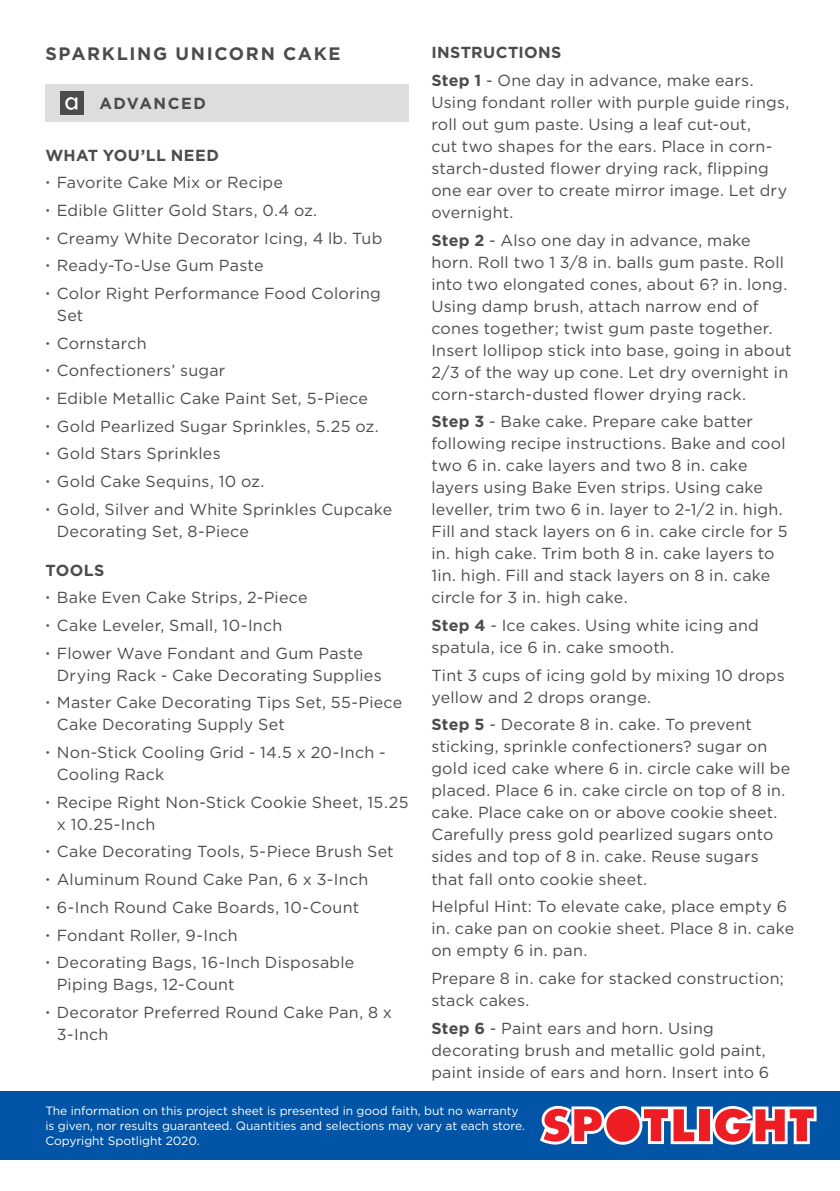
<style>
.page{position:relative;width:840px;height:1191px;background:#fff}
.page>*{position:absolute;margin:0;border:0;box-sizing:border-box;transform-origin:0 0}
.SUBHEAD{font:700 18px "Gotham";letter-spacing:.095em;color:#4b4c4d}
.PROJECT_COPY{font:16px/22px "Gotham";letter-spacing:.015em;color:#4b4c4d}
.SUBHEAD-2{font:700 16px "Gotham";letter-spacing:.025em;color:#4b4c4d}
.SUBHEAD-3{font:700 16px "Gotham";letter-spacing:.09em;color:#4b4c4d}
.t1{font:12px/15px "Gotham";letter-spacing:-.005em;color:#fff}
.s1{font-weight:700}
.s2{font-size:10px}
</style>
<div class="page">
<div style="left:45px;top:84px;width:363px;height:37px;background:#dcdddf"></div>
<div style="left:60px;top:91px;width:23px;height:24px;background:#4b4c4d"></div>
<svg style="left:65px;top:97px;width:12px;height:13px"></svg>
<div style="left:0;top:1090px;width:839px;height:69px;background:#0154a6"></div>
<svg style="left:540px;top:1106px;width:276px;height:38px;background:#c77183"></svg>
<p class="SUBHEAD-2" style="left:431px;top:42px;width:132px">INSTRUCTIONS</p>
<p class="PROJECT_COPY" style="left:431px;top:69px;width:359px"><span class="s1">Step 1</span> - One day in advance, make ears.<br>Using fondant roller with purple guide rings, roll out gum paste. Using a leaf cut-out,<br>cut two shapes for the ears. Place in corn&shy;starch-dusted flower drying rack, flipping one ear over to create mirror image. Let dry overnight.</p>
<p class="PROJECT_COPY" style="left:431px;top:228px;width:362px"><span class="s1">Step 2</span> - Also one day in advance, make horn. Roll two 1 3/8 in. balls gum paste. Roll into two elongated cones, about 6? in. long.<br>Using damp brush, attach narrow end of cones together; twist gum paste together.<br>Insert lollipop stick into base, going in about 2/3 of the way up cone. Let dry overnight in corn-starch-dusted flower drying rack.</p>
<p class="PROJECT_COPY" style="left:431px;top:410px;width:357px"><span class="s1">Step 3</span> - Bake cake. Prepare cake batter following recipe instructions. Bake and cool two 6 in. cake layers and two 8 in. cake layers using Bake Even strips. Using cake leveller, trim two 6 in. layer to 2-1/2 in. high.<br>Fill and stack layers on 6 in. cake circle for 5 in. high cake. Trim both 8 in. cake layers to 1in. high. Fill and stack layers on 8 in. cake circle for 3 in. high cake.</p>
<p class="PROJECT_COPY" style="left:431px;top:614px;width:329px"><span class="s1">Step 4</span> - Ice cakes. Using white icing and spatula, ice 6 in. cake smooth.</p>
<p class="PROJECT_COPY" style="left:431px;top:664px;width:354px">Tint 3 cups of icing gold by mixing 10 drops yellow and 2 drops orange.</p>
<p class="PROJECT_COPY" style="left:431px;top:713px;width:360px"><span class="s1">Step 5</span> - Decorate 8 in. cake. To prevent sticking, sprinkle confectioners? sugar on gold iced cake where 6 in. circle cake will be placed. Place 6 in. cake circle on top of 8 in. cake. Place cake on or above cookie sheet.<br>Carefully press gold pearlized sugars onto sides and top of 8 in. cake. Reuse sugars that fall onto cookie sheet.</p>
<p class="PROJECT_COPY" style="left:431px;top:895px;width:364px">Helpful Hint: To elevate cake, place empty 6 in. cake pan on cookie sheet. Place 8 in. cake on empty 6 in. pan.</p>
<p class="PROJECT_COPY" style="left:431px;top:967px;width:354px">Prepare 8 in. cake for stacked construction; stack cakes.</p>
<p class="PROJECT_COPY" style="left:431px;top:1016px;width:339px"><span class="s1">Step 6</span> - Paint ears and horn. Using decorating brush and metallic gold paint, paint inside of ears and horn. Insert into 6</p>
<p class="t1" style="left:45px;top:1103px;width:481px">The information on this project sheet is presented in good faith, but no warranty is given, nor results guaranteed. Quantities and selections may vary at each store.<br>Copyright Spotlight 2020.</p>
<p class="SUBHEAD" style="left:45px;top:41px;width:296px">SPARKLING UNICORN CAKE</p>
<p class="SUBHEAD-3" style="left:99px;top:93px;width:108px">ADVANCED</p>
<p class="SUBHEAD-2" style="left:45px;top:144px;width:175px">WHAT YOU’LL NEED</p>
<p class="PROJECT_COPY" style="left:45px;top:171px;width:239px"><span class="s2">•</span> Favorite Cake Mix or Recipe</p>
<p class="PROJECT_COPY" style="left:45px;top:199px;width:273px"><span class="s2">•</span> Edible Glitter Gold Stars, 0.4 oz.</p>
<p class="PROJECT_COPY" style="left:45px;top:226px;width:338px"><span class="s2">•</span> Creamy White Decorator Icing, 4 lb. Tub</p>
<p class="PROJECT_COPY" style="left:45px;top:254px;width:219px"><span class="s2">•</span> Ready-To-Use Gum Paste</p>
<p class="PROJECT_COPY" style="left:57px;top:282px;width:325px;text-indent:-11px"><span class="s2">•</span> Color Right Performance Food Coloring<br>Set</p>
<p class="PROJECT_COPY" style="left:45px;top:331px;width:103px"><span class="s2">•</span> Cornstarch</p>
<p class="PROJECT_COPY" style="left:45px;top:359px;width:181px"><span class="s2">•</span> Confectioners’ sugar</p>
<p class="PROJECT_COPY" style="left:45px;top:387px;width:324px"><span class="s2">•</span> Edible Metallic Cake Paint Set, 5-Piece</p>
<p class="PROJECT_COPY" style="left:45px;top:414px;width:334px"><span class="s2">•</span> Gold Pearlized Sugar Sprinkles, 5.25 oz.</p>
<p class="PROJECT_COPY" style="left:45px;top:442px;width:177px"><span class="s2">•</span> Gold Stars Sprinkles</p>
<p class="PROJECT_COPY" style="left:45px;top:470px;width:220px"><span class="s2">•</span> Gold Cake Sequins, 10 oz.</p>
<p class="PROJECT_COPY" style="left:57px;top:497px;width:337px;text-indent:-11px"><span class="s2">•</span> Gold, Silver and White Sprinkles Cupcake<br>Decorating Set, 8-Piece</p>
<p class="SUBHEAD-2" style="left:45px;top:559px;width:60px">TOOLS</p>
<p class="PROJECT_COPY" style="left:45px;top:586px;width:263px"><span class="s2">•</span> Bake Even Cake Strips, 2-Piece</p>
<p class="PROJECT_COPY" style="left:45px;top:614px;width:238px"><span class="s2">•</span> Cake Leveler, Small, 10-Inch</p>
<p class="PROJECT_COPY" style="left:57px;top:641px;width:326px;text-indent:-11px"><span class="s2">•</span> Flower Wave Fondant and Gum Paste<br>Drying Rack - Cake Decorating Supplies</p>
<p class="PROJECT_COPY" style="left:57px;top:691px;width:347px;text-indent:-11px"><span class="s2">•</span> Master Cake Decorating Tips Set, 55-Piece<br>Cake Decorating Supply Set</p>
<p class="PROJECT_COPY" style="left:57px;top:741px;width:330px;text-indent:-11px"><span class="s2">•</span> Non-Stick Cooling Grid - 14.5 x 20-Inch -<br>Cooling Rack</p>
<p class="PROJECT_COPY" style="left:57px;top:791px;width:353px;text-indent:-11px"><span class="s2">•</span> Recipe Right Non-Stick Cookie Sheet, 15.25 x 10.25-Inch</p>
<p class="PROJECT_COPY" style="left:45px;top:840px;width:349px"><span class="s2">•</span> Cake Decorating Tools, 5-Piece Brush Set</p>
<p class="PROJECT_COPY" style="left:45px;top:868px;width:324px"><span class="s2">•</span> Aluminum Round Cake Pan, 6 x 3-Inch</p>
<p class="PROJECT_COPY" style="left:45px;top:896px;width:315px"><span class="s2">•</span> 6-Inch Round Cake Boards, 10-Count</p>
<p class="PROJECT_COPY" style="left:45px;top:923px;width:194px"><span class="s2">•</span> Fondant Roller, 9-Inch</p>
<p class="PROJECT_COPY" style="left:57px;top:951px;width:299px;text-indent:-11px"><span class="s2">•</span> Decorating Bags, 16-Inch Disposable<br>Piping Bags, 12-Count</p>
<p class="PROJECT_COPY" style="left:57px;top:1001px;width:337px;text-indent:-11px"><span class="s2">•</span> Decorator Preferred Round Cake Pan, 8 x<br>3-Inch</p>
</div>
